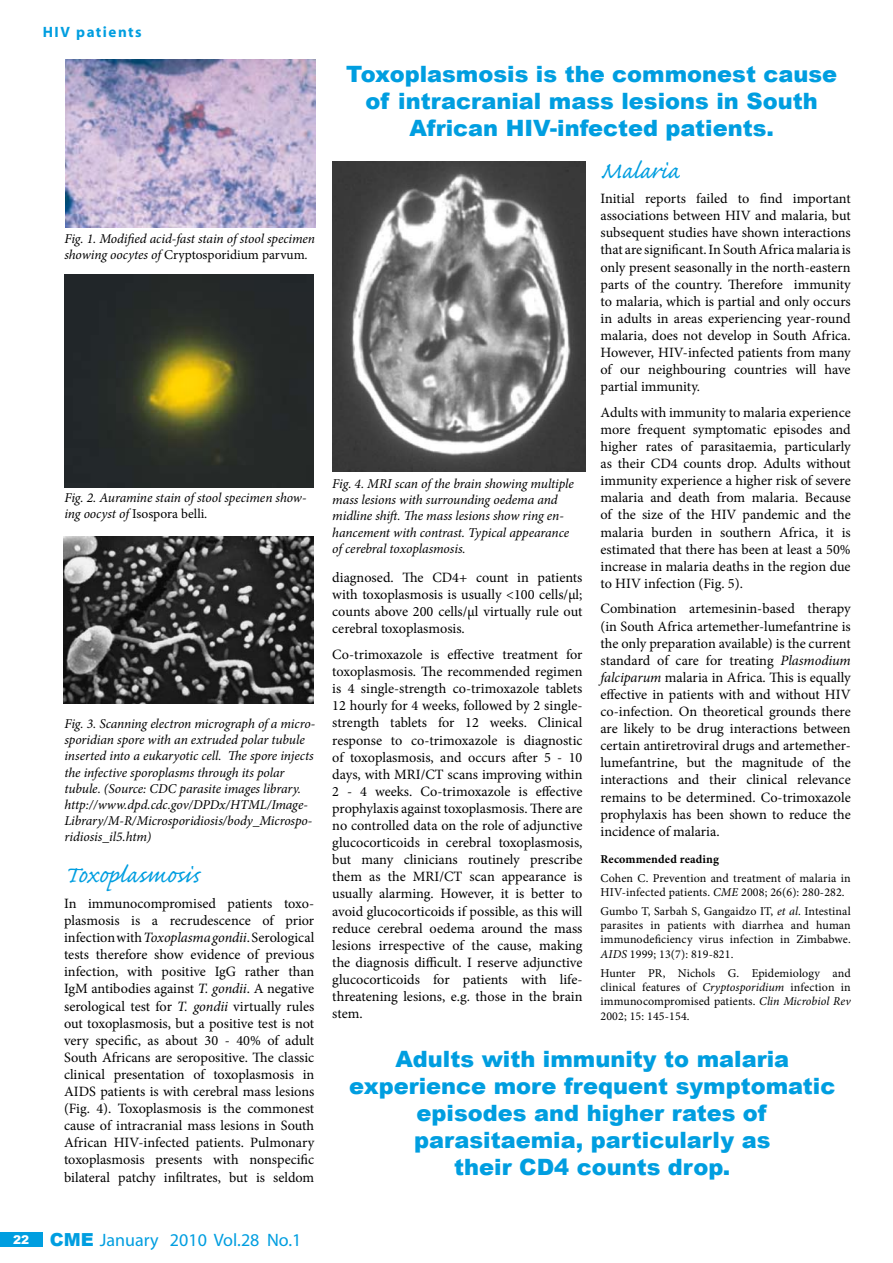
<style>
.page{position:relative;width:893px;height:1263px;background:#fff}
.page>*{position:absolute;margin:0;border:0;box-sizing:border-box;transform-origin:0 0}
.t1{font:30px "Caflisch Script Pro";letter-spacing:-.005em;color:#009ee0}
.t2{font:900 22.5px/27px "Arial";color:#009ee0;text-align:center}
.t3{font:18px "Myriad";color:#009ee0}
.t4{font:700 15px "Myriad";letter-spacing:.1em;color:#009ee0}
.t5{font:14.25px/17.1px "Minion Pro";color:#000;text-align:justify}
.t6{font:italic 13.5px/16.2px "Minion Pro";letter-spacing:-.01em;color:#000}
.t7{font:12px/14.4px "Minion Pro";letter-spacing:.01em;color:#000;text-align:justify}
.t8{font:700 12px "Minion Pro";letter-spacing:.01em;color:#000}
.s1{font-style:normal}
.s2{font-style:italic}
.s3{font-family:"Arial";font-weight:900;font-size:12px;color:#fff}
.s4{font-family:"Arial";font-weight:900}
</style>
<div class="page">
<div style="left:0;top:1232px;width:42px;height:15px;background:#009ee0"></div>
<img style="left:65px;top:59px;width:250px;height:169px">
<img style="left:64px;top:275px;width:249px;height:213px">
<img style="left:63px;top:536px;width:251px;height:167px">
<img style="left:332px;top:162px;width:253px;height:310px">
<p class="t4" style="left:43px;top:24px;width:100px">HIV patients</p>
<p class="t6" style="left:64px;top:231px;width:252px">Fig. 1. Modified acid-fast stain of stool specimen showing oocytes of <span class="s1">Cryptosporidium parvum</span>.</p>
<p class="t6" style="left:64px;top:490px;width:244px">Fig. 2. Auramine stain of stool specimen show&shy;ing oocyst of <span class="s1">Isospora belli</span>.</p>
<p class="t6" style="left:64px;top:716px;width:252px">Fig. 3. Scanning electron micrograph of a micro&shy;sporidian spore with an extruded polar tubule inserted into a eukaryotic cell. The spore injects the infective sporoplasms through its polar tubule. (Source: CDC parasite images library. http://www.dpd.cdc.gov/DPDx/HTML/Image-Library/M-R/Microsporidiosis/body_Microspo&shy;ridiosis_il5.htm)</p>
<h1 class="t1" style="left:64px;top:859px;width:138px">Toxoplasmosis</h1>
<p class="t5" style="left:64px;top:895px;width:252px">In immunocompromised patients toxo&shy;plasmosis is a recrudescence of prior infection with <span class="s2">Toxoplasma gondii</span>. Serological tests therefore show evidence of previous infection, with positive IgG rather than IgM antibodies against <span class="s2">T. gondii</span>. A negative serological test for <span class="s2">T. gondii</span> virtually rules out toxoplasmosis, but a positive test is not very specific, as about 30 - 40% of adult South Africans are seropositive. The classic clinical presentation of toxoplasmosis in AIDS patients is with cerebral mass lesions (Fig. 4). Toxoplasmosis is the commonest cause of intracranial mass lesions in South African HIV-infected patients. Pulmonary toxoplasmosis presents with nonspecific bilateral patchy infiltrates, but is seldom</p>
<h2 class="t2" style="left:346px;top:60px;width:493px">Toxoplasmosis is the commonest cause of intracranial mass lesions in South<br>African HIV-infected patients.</h2>
<p class="t6" style="left:332px;top:476px;width:243px">Fig. 4. MRI scan of the brain showing multiple mass lesions with surrounding oedema and midline shift. The mass lesions show ring en&shy;hancement with contrast. Typical appearance of cerebral toxoplasmosis.</p>
<p class="t5" style="left:332px;top:569px;width:252px">diagnosed. The CD4+ count in patients with toxoplasmosis is usually &lt;100 cells/µl; counts above 200 cells/µl virtually rule out cerebral toxoplasmosis.</p>
<p class="t5" style="left:332px;top:646px;width:252px">Co-trimoxazole is effective treatment for toxoplasmosis. The recommended regimen is 4 single-strength co-trimoxazole tablets 12 hourly for 4 weeks, followed by 2 single&shy;strength tablets for 12 weeks. Clinical response to co-trimoxazole is diagnostic of toxoplasmosis, and occurs after 5 - 10 days, with MRI/CT scans improving within 2 - 4 weeks. Co-trimoxazole is effective prophylaxis against toxoplasmosis. There are no controlled data on the role of adjunctive glucocorticoids in cerebral toxoplasmosis, but many clinicians routinely prescribe them as the MRI/CT scan appearance is usually alarming. However, it is better to avoid glucocorticoids if possible, as this will reduce cerebral oedema around the mass lesions irrespective of the cause, making the diagnosis difficult. I reserve adjunctive glucocorticoids for patients with life&shy;threatening lesions, e.g. those in the brain stem.</p>
<h1 class="t1" style="left:600px;top:155px;width:80px">Malaria</h1>
<p class="t5" style="left:600px;top:190px;width:252px">Initial reports failed to find important associations between HIV and malaria, but subsequent studies have shown interactions that are significant. In South Africa malaria is only present seasonally in the north-eastern parts of the country. Therefore immunity to malaria, which is partial and only occurs in adults in areas experiencing year-round malaria, does not develop in South Africa.<br>However, HIV-infected patients from many of our neighbouring countries will have partial immunity.</p>
<p class="t5" style="left:600px;top:404px;width:252px">Adults with immunity to malaria experience more frequent symptomatic episodes and higher rates of parasitaemia, particularly as their CD4 counts drop. Adults without immunity experience a higher risk of severe malaria and death from malaria. Because of the size of the HIV pandemic and the malaria burden in southern Africa, it is estimated that there has been at least a 50% increase in malaria deaths in the region due to HIV infection (Fig. 5).</p>
<p class="t5" style="left:600px;top:600px;width:252px">Combination artemesinin-based therapy (in South Africa artemether-lumefantrine is the only preparation available) is the current standard of care for treating <span class="s2">Plasmodium falciparum</span> malaria in Africa. This is equally effective in patients with and without HIV co-infection. On theoretical grounds there are likely to be drug interactions between certain antiretroviral drugs and artemether&shy;lumefantrine, but the magnitude of the interactions and their clinical relevance remains to be determined. Co-trimoxazole prophylaxis has been shown to reduce the incidence of malaria.</p>
<p class="t8" style="left:600px;top:851px;width:120px">Recommended reading</p>
<p class="t7" style="left:600px;top:871px;width:252px">Cohen C. Prevention and treatment of malaria in<br>HIV-infected patients. <span class="s2">CME</span> 2008; 26(6): 280-282.</p>
<p class="t7" style="left:600px;top:904px;width:252px">Gumbo T, Sarbah S, Gangaidzo IT, <span class="s2">et al</span>. Intestinal parasites in patients with diarrhea and human immunodeficiency virus infection in Zimbabwe.<br><span class="s2">AIDS</span> 1999; 13(7): 819-821.</p>
<p class="t7" style="left:600px;top:965px;width:252px">Hunter PR, Nichols G. Epidemiology and clinical features of <span class="s2">Cryptosporidium</span> infection in immunocompromised patients. <span class="s2">Clin Microbiol Rev </span>2002; 15: 145-154.</p>
<h2 class="t2" style="left:349px;top:1046px;width:488px">Adults with immunity to malaria experience more frequent symptomatic episodes and higher rates of parasitaemia, particularly as<br>their CD4 counts drop.</h2>
<p class="t3" style="left:13px;top:1231px;width:290px"><span class="s3">22</span> <span class="s4">CME</span> January 2010 Vol.28 No.1</p>
</div>
